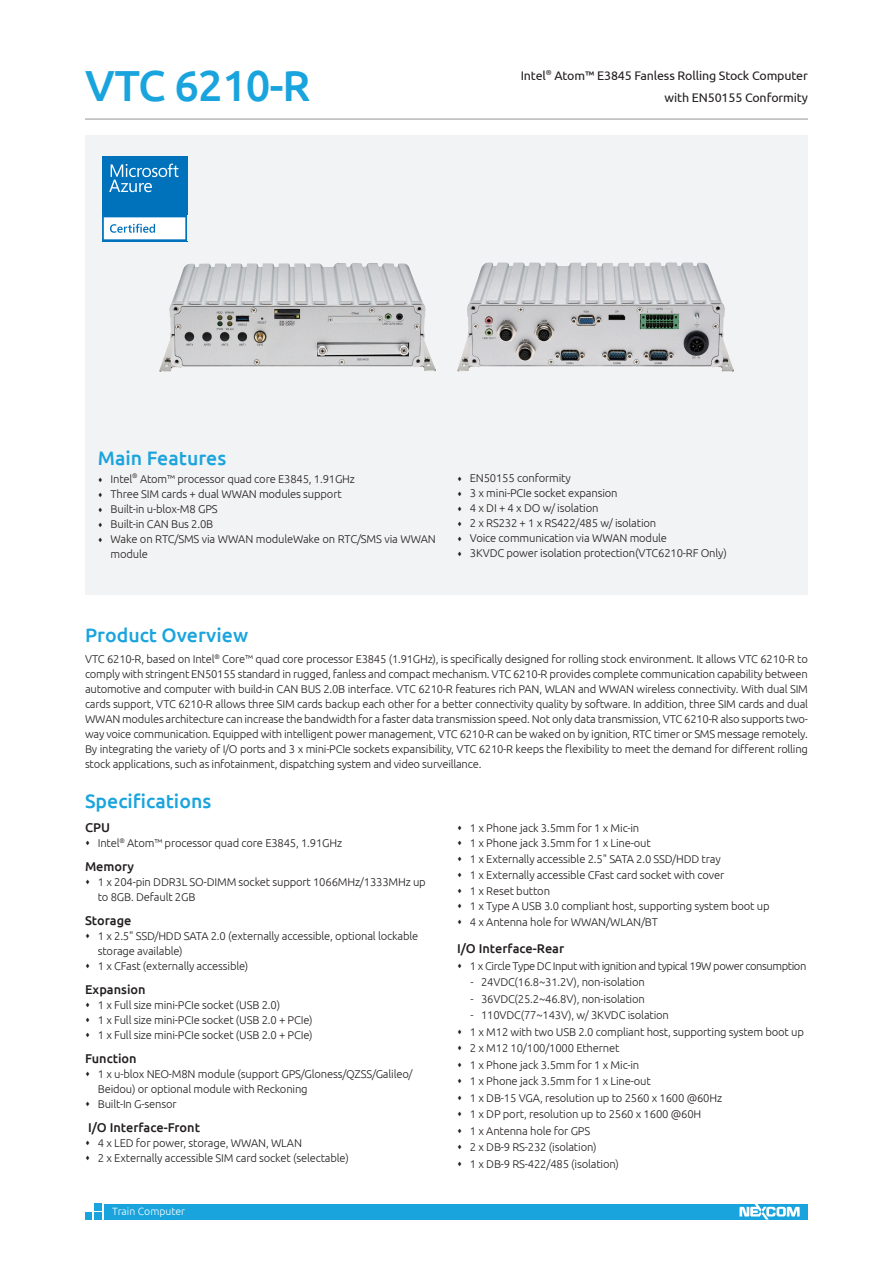
<style>
.page{position:relative;width:893px;height:1263px;background:#fff}
.page>*{position:absolute;margin:0;border:0;box-sizing:border-box;transform-origin:0 0}
.model_name{font:500 43.5px "Ubuntu";letter-spacing:-.02em;color:#1aa4dd}
.t1{font:500 19.5px "Ubuntu";color:#1aa4dd}
.item{font:500 12.75px "Ubuntu";color:#231f20}
.model_describe{font:12.45px "Ubuntu";letter-spacing:-.01em;color:#231f20}
.content{font:300 11.25px/15px "Ubuntu";letter-spacing:-.015em;color:#231f20}
.product_overview{font:300 11.25px/15px "Ubuntu";letter-spacing:-.02em;color:#231f20;text-align:justify}
.sub_list1{font:300 11.25px "Ubuntu";letter-spacing:-.015em;color:#231f20}
.content-2{font:300 11.25px "Ubuntu";letter-spacing:-.04em;color:#231f20}
.series_no{font:300 10.5px "Ubuntu";color:#fff}
.content-3{font:300 6.6px "Ubuntu";color:#231f20}
</style>
<div class="page">
<div style="left:85px;top:136px;width:723px;height:459px;background:#f2f3f4"></div>
<div style="left:104px;top:1204px;width:704px;height:15px;background:#1aa4dd"></div>
<div style="left:94px;top:1203px;width:7px;height:7px;background:#1aa4dd"></div>
<div style="left:94px;top:1213px;width:7px;height:7px;background:#1aa4dd"></div>
<div style="left:85px;top:1213px;width:6px;height:7px;background:#1aa4dd"></div>
<svg style="left:739px;top:1204px;width:61px;height:15px"></svg>
<hr style="left:85px;top:119px;width:723px;height:1px;background:#939598">
<img style="left:457px;top:263px;width:276px;height:108px">
<img style="left:159px;top:263px;width:277px;height:108px">
<svg style="left:102px;top:156px;width:85px;height:85px"></svg>
<p class="model_name" style="left:85px;top:58px;width:227px">VTC 6210-R</p>
<p class="model_describe" style="left:521px;top:68px;width:289px">Intel<sup>®</sup> Atom™ E3845 Fanless Rolling Stock Computer</p>
<p class="model_describe" style="left:665px;top:90px;width:145px">with EN50155 Conformity</p>
<p class="t1" style="left:98px;top:446px;width:130px">Main Features</p>
<p class="content" style="left:111px;top:471px;width:23px">Intel</p>
<p class="content-3" style="left:132px;top:471px;width:7px">®</p>
<p class="content" style="left:140px;top:471px;width:216px">Atom™ processor quad core E3845, 1.91GHz</p>
<p class="content" style="left:111px;top:486px;width:233px">Three SIM cards + dual WWAN modules support</p>
<p class="content" style="left:111px;top:501px;width:109px">Built-in u-blox-M8 GPS</p>
<p class="content" style="left:111px;top:516px;width:104px">Built-in CAN Bus 2.0B</p>
<p class="content" style="left:111px;top:531px;width:327px">Wake on RTC/SMS via WWAN moduleWake on RTC/SMS via WWAN module</p>
<p class="content" style="left:470px;top:471px;width:102px">EN50155 conformity</p>
<p class="content" style="left:470px;top:486px;width:149px">3 x mini-PCIe socket expansion</p>
<p class="content" style="left:470px;top:501px;width:130px">4 x DI + 4 x DO w/ isolation</p>
<p class="content" style="left:470px;top:516px;width:188px">2 x RS232 + 1 x RS422/485 w/ isolation</p>
<p class="content" style="left:470px;top:531px;width:199px">Voice communication via WWAN module</p>
<p class="content" style="left:470px;top:546px;width:258px">3KVDC power isolation protection(VTC6210-RF Only)</p>
<p class="t1" style="left:85px;top:622px;width:165px">Product Overview</p>
<p class="product_overview" style="left:85px;top:651px;width:724px">VTC 6210-R, based on Intel<sup>®</sup> Core™ quad core processor E3845 (1.91GHz), is specifically designed for rolling stock environment. It allows VTC 6210-R to comply with stringent EN50155 standard in rugged, fanless and compact mechanism. VTC 6210-R provides complete communication capability between automotive and computer with build-in CAN BUS 2.0B interface. VTC 6210-R features rich PAN, WLAN and WWAN wireless connectivity. With dual SIM cards support, VTC 6210-R allows three SIM cards backup each other for a better connectivity quality by software. In addition, three SIM cards and dual WWAN modules architecture can increase the bandwidth for a faster data transmission speed. Not only data transmission, VTC 6210-R also supports two&shy;way voice communication. Equipped with intelligent power management, VTC 6210-R can be waked on by ignition, RTC timer or SMS message remotely.<br>By integrating the variety of I/O ports and 3 x mini-PCIe sockets expansibility, VTC 6210-R keeps the flexibility to meet the demand for different rolling stock applications, such as infotainment, dispatching system and video surveillance.</p>
<p class="t1" style="left:85px;top:789px;width:128px">Specifications</p>
<p class="item" style="left:85px;top:820px;width:27px">CPU</p>
<p class="content" style="left:98px;top:835px;width:246px">Intel<sup>®</sup> Atom™ processor quad core E3845, 1.91GHz</p>
<p class="item" style="left:85px;top:859px;width:51px">Memory</p>
<p class="content" style="left:98px;top:874px;width:330px">1 x 204-pin DDR3L SO-DIMM socket support 1066MHz/1333MHz up to 8GB. Default 2GB</p>
<p class="item" style="left:85px;top:913px;width:48px">Storage</p>
<p class="content" style="left:98px;top:928px;width:322px">1 x 2.5" SSD/HDD SATA 2.0 (externally accessible, optional lockable storage available)</p>
<p class="content" style="left:98px;top:958px;width:152px">1 x CFast (externally accessible)</p>
<p class="item" style="left:85px;top:982px;width:62px">Expansion</p>
<p class="content" style="left:98px;top:997px;width:184px">1 x Full size mini-PCIe socket (USB 2.0)</p>
<p class="content" style="left:98px;top:1012px;width:216px">1 x Full size mini-PCIe socket (USB 2.0 + PCIe)</p>
<p class="content" style="left:98px;top:1027px;width:216px">1 x Full size mini-PCIe socket (USB 2.0 + PCIe)</p>
<p class="item" style="left:85px;top:1051px;width:53px">Function</p>
<p class="content" style="left:98px;top:1066px;width:316px">1 x u-blox NEO-M8N module (support GPS/Gloness/QZSS/Galileo/<br>Beidou) or optional module with Reckoning</p>
<p class="content" style="left:98px;top:1096px;width:80px">Built-In G-sensor</p>
<p class="item" style="left:88px;top:1120px;width:113px">I/O Interface-Front</p>
<p class="content" style="left:98px;top:1135px;width:206px">4 x LED for power, storage, WWAN, WLAN</p>
<p class="content" style="left:98px;top:1150px;width:253px">2 x Externally accessible SIM card socket (selectable)</p>
<p class="series_no" style="left:112px;top:1204px;width:74px">Train Computer</p>
<p class="content" style="left:470px;top:820px;width:171px">1 x Phone jack 3.5mm for 1 x Mic-in</p>
<p class="content" style="left:470px;top:836px;width:182px">1 x Phone jack 3.5mm for 1 x Line-out</p>
<p class="content" style="left:470px;top:851px;width:252px">1 x Externally accessible 2.5" SATA 2.0 SSD/HDD tray</p>
<p class="content" style="left:470px;top:867px;width:256px">1 x Externally accessible CFast card socket with cover</p>
<p class="content" style="left:470px;top:883px;width:82px">1 x Reset button</p>
<p class="content" style="left:470px;top:899px;width:301px">1 x Type A USB 3.0 compliant host, supporting system boot up</p>
<p class="content" style="left:470px;top:914px;width:190px">4 x Antenna hole for WWAN/WLAN/BT</p>
<p class="item" style="left:457px;top:940px;width:109px">I/O Interface-Rear</p>
<p class="content-2" style="left:470px;top:959px;width:338px">1 x Circle Type DC Input with ignition and typical 19W power consumption</p>
<p class="sub_list1" style="left:471px;top:975px;width:176px">- 24VDC(16.8~31.2V), non-isolation</p>
<p class="sub_list1" style="left:471px;top:992px;width:176px">- 36VDC(25.2~46.8V), non-isolation</p>
<p class="sub_list1" style="left:471px;top:1008px;width:200px">- 110VDC(77~143V), w/ 3KVDC isolation</p>
<p class="content" style="left:470px;top:1024px;width:336px">1 x M12 with two USB 2.0 compliant host, supporting system boot up</p>
<p class="content" style="left:470px;top:1040px;width:151px">2 x M12 10/100/1000 Ethernet</p>
<p class="content" style="left:470px;top:1057px;width:171px">1 x Phone jack 3.5mm for 1 x Mic-in</p>
<p class="content" style="left:470px;top:1073px;width:182px">1 x Phone jack 3.5mm for 1 x Line-out</p>
<p class="content" style="left:470px;top:1090px;width:254px">1 x DB-15 VGA, resolution up to 2560 x 1600 @60Hz</p>
<p class="content" style="left:470px;top:1106px;width:233px">1 x DP port, resolution up to 2560 x 1600 @60H</p>
<p class="content" style="left:470px;top:1123px;width:122px">1 x Antenna hole for GPS</p>
<p class="content" style="left:470px;top:1139px;width:128px">2 x DB-9 RS-232 (isolation)</p>
<p class="content" style="left:470px;top:1156px;width:151px">1 x DB-9 RS-422/485 (isolation)</p>
</div>
